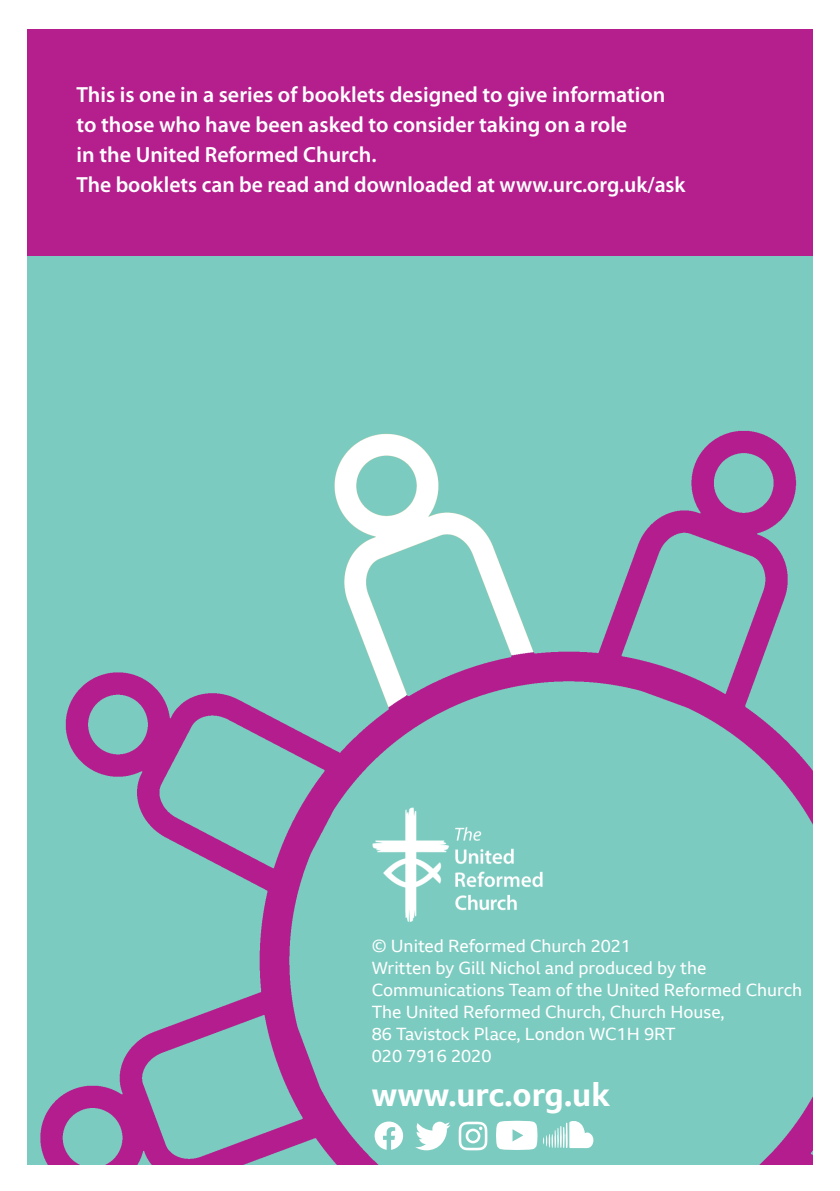
<style>
.page{position:relative;width:840px;height:1191px;background:#fff}
.page>*{position:absolute;margin:0;border:0;box-sizing:border-box;transform-origin:0 0}
.t1{font:700 32px "BBC Reith Sans";color:#fff}
.t2{font:600 22px/30px "Myriad Pro";color:#fff}
.t3{font:17px/22px "BBC Reith Sans";color:#fff}
</style>
<div class="page">
<img style="left:27px;top:255px;width:785px;height:910px">
<div style="left:0;top:0;width:832px;height:255px;background:#b41e8d"></div>
<div style="left:0;top:0;width:839px;height:29px;background:#fff"></div>
<div style="left:0;top:0;width:27px;height:1191px;background:#fff"></div>
<img style="left:366px;top:801px;width:182px;height:126px">
<svg style="left:374px;top:1121px;width:29px;height:28px"></svg>
<svg style="left:415px;top:1121px;width:35px;height:29px"></svg>
<svg style="left:458px;top:1121px;width:29px;height:29px"></svg>
<svg style="left:495px;top:1120px;width:98px;height:30px"></svg>
<div style="left:812px;top:0;width:27px;height:1191px;background:#fff"></div>
<p class="t2" style="left:77px;top:80px;width:610px">This is one in a series of booklets designed to give information to those who have been asked to consider taking on a role<br>in the United Reformed Church.<br>The booklets can be read and downloaded at www.urc.org.uk/ask</p>
<p class="t3" style="left:371px;top:934px;width:431px">© United Reformed Church 2021<br>Written by Gill Nichol and produced by the Communications Team of the United Reformed Church The United Reformed Church, Church House,<br>86 Tavistock Place, London WC1H 9RT<br>020 7916 2020</p>
<h1 class="t1" style="left:371px;top:1074px;width:240px">www.urc.org.uk</h1>
</div>
